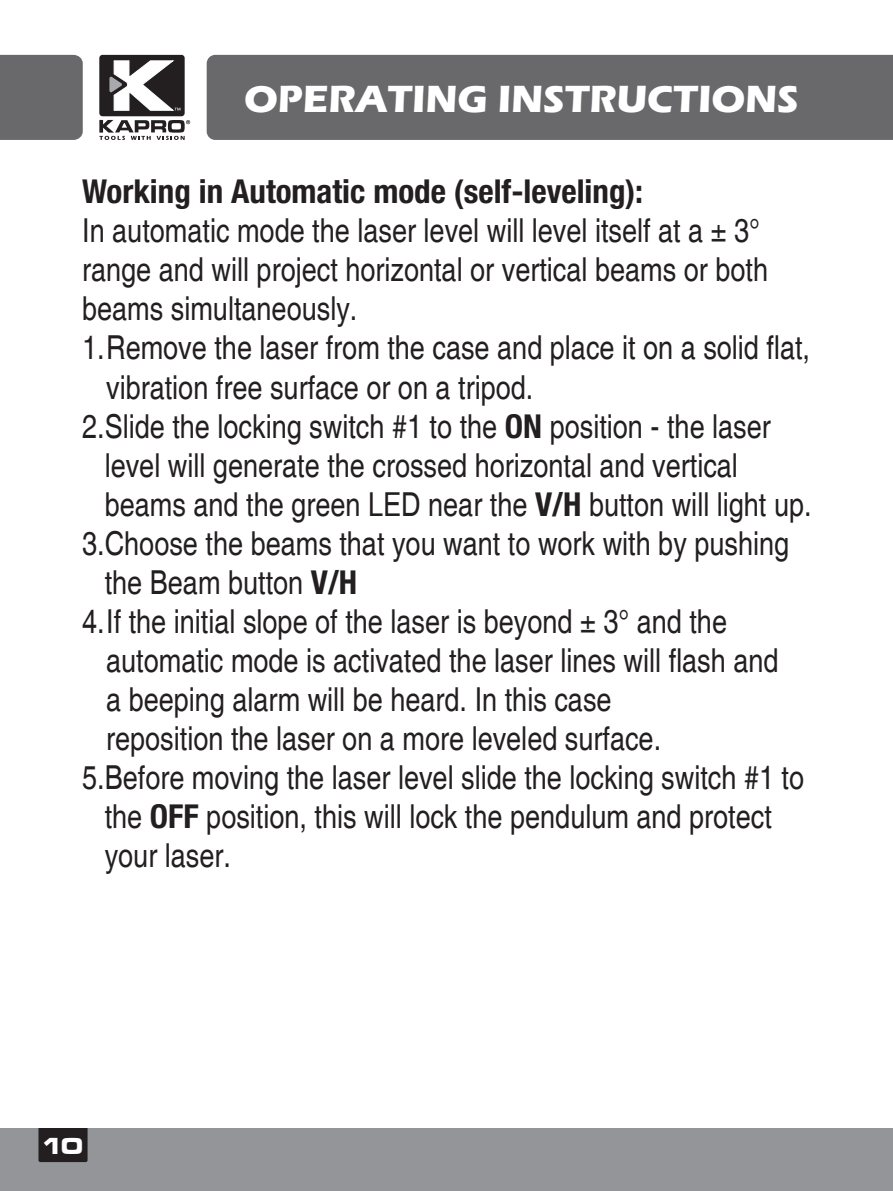
<style>
.page{position:relative;width:893px;height:1191px;background:#fff}
.page>*{position:absolute;margin:0;border:0;box-sizing:border-box;transform-origin:0 0}
.t1{font:700 39px "Eras ITC";color:#fff}
.t2{font:condensed 33px "Helvetica";color:#231f20}
.t3{font:700 condensed 33px "Helvetica Neue";color:#231f20}
.t4{font:24px "Microgramma D Bold Exte";color:#fff}
.s1{font-family:"Helvetica Neue";font-weight:700}
</style>
<div class="page">
<div style="left:0;top:1128px;width:893px;height:63px;background:#939598"></div>
<div style="left:38px;top:1128px;width:50px;height:34px;background:#231f20"></div>
<div style="left:99px;top:55px;width:86px;height:61px;background:#231f20;border-radius:3px"></div>
<svg style="left:99px;top:120px;width:91px;height:20px"></svg>
<svg style="left:109px;top:61px;width:71px;height:49px"></svg>
<div style="left:0;top:55px;width:83px;height:85px;background:#69696c"></div>
<div style="left:207px;top:55px;width:686px;height:85px;background:#69696c"></div>
<p class="t1" style="left:244px;top:77px;width:556px">OPERATING INSTRUCTIONS</p>
<p class="t3" style="left:82px;top:172px;width:563px">Working in Automatic mode (self-leveling):</p>
<p class="t2" style="left:82px;top:211px;width:679px">In automatic mode the laser level will level itself at a ± 3°</p>
<p class="t2" style="left:82px;top:250px;width:687px">range and will project horizontal or vertical beams or both</p>
<p class="t2" style="left:82px;top:289px;width:277px">beams simultaneously.</p>
<p class="t2" style="left:82px;top:328px;width:729px">1.Remove the laser from the case and place it on a solid flat,</p>
<p class="t2" style="left:106px;top:367px;width:429px">vibration free surface or on a tripod.</p>
<p class="t2" style="left:82px;top:406px;width:690px">2.Slide the locking switch #1 to the <span class="s1">ON</span> position - the laser</p>
<p class="t2" style="left:105px;top:445px;width:635px">level will generate the crossed horizontal and vertical</p>
<p class="t2" style="left:105px;top:484px;width:708px">beams and the green LED near the <span class="s1">V/H</span> button will light up.</p>
<p class="t2" style="left:82px;top:523px;width:708px">3.Choose the beams that you want to work with by pushing</p>
<p class="t2" style="left:105px;top:562px;width:254px">the Beam button <span class="s1">V/H</span></p>
<p class="t2" style="left:82px;top:601px;width:646px">4.If the initial slope of the laser is beyond ± 3° and the</p>
<p class="t2" style="left:106px;top:640px;width:674px">automatic mode is activated the laser lines will flash and</p>
<p class="t2" style="left:106px;top:679px;width:507px">a beeping alarm will be heard. In this case</p>
<p class="t2" style="left:106px;top:719px;width:557px">reposition the laser on a more leveled surface.</p>
<p class="t2" style="left:82px;top:758px;width:723px">5.Before moving the laser level slide the locking switch #1 to</p>
<p class="t2" style="left:105px;top:797px;width:669px">the <span class="s1">OFF</span> position, this will lock the pendulum and protect</p>
<p class="t2" style="left:105px;top:836px;width:128px">your laser.</p>
<p class="t4" style="left:42px;top:1129px;width:43px">10</p>
</div>
